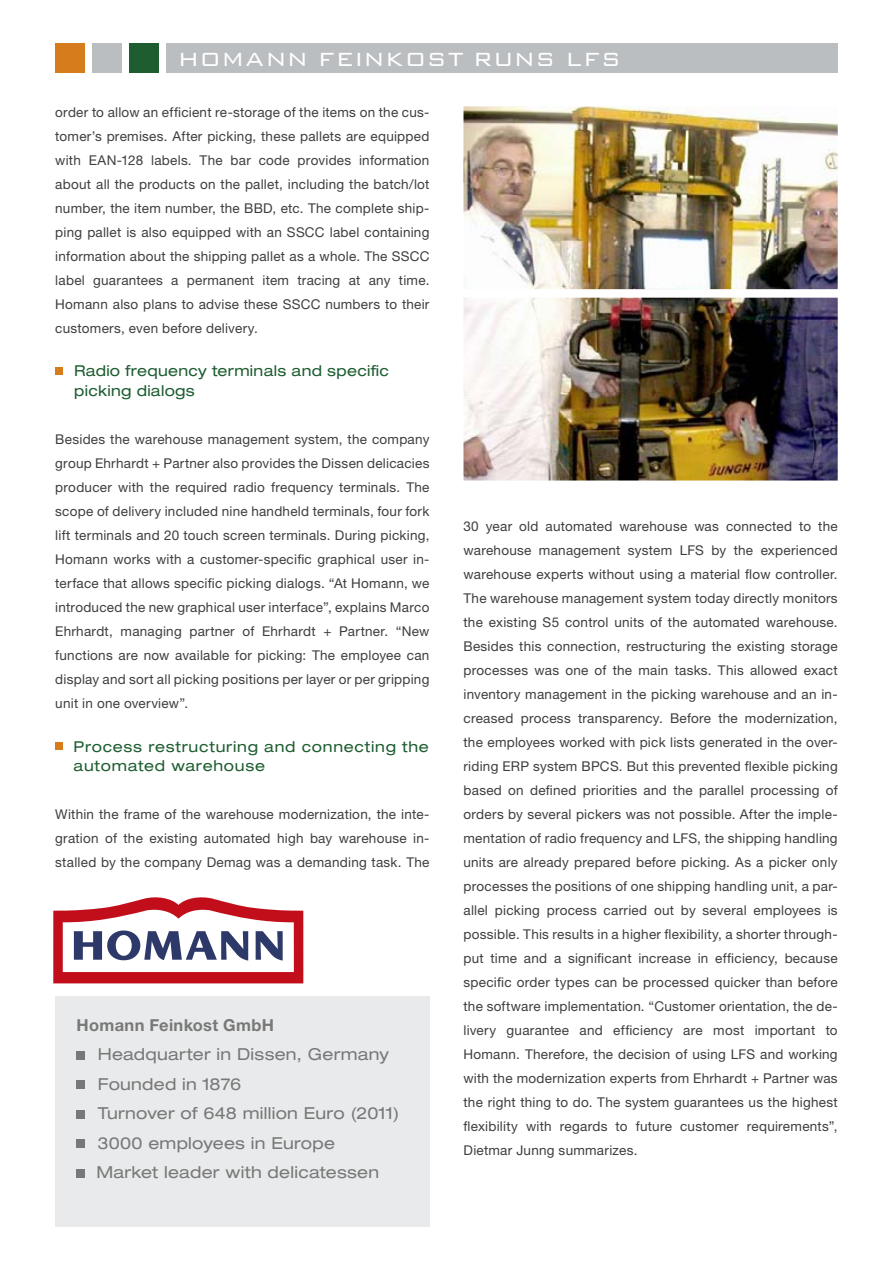
<style>
.page{position:relative;width:893px;height:1263px;background:#fff}
.page>*{position:absolute;margin:0;border:0;box-sizing:border-box;transform-origin:0 0}
.t1{font:300 25.5px "Bank Gothic BT";letter-spacing:.025em;color:#fff}
.t2{font:expanded 16.5px/29.5px "Helvetica Neue";letter-spacing:.015em;color:#787878}
.t3{font:700 16.5px "Helvetica Neue";letter-spacing:.02em;color:#787878}
.t4{font:expanded 15px/19.5px "Helvetica Neue";letter-spacing:.04em;color:#1d5d30}
.t5{font:expanded 15px/19.5px "Helvetica Neue";letter-spacing:.02em;color:#1d5d30}
.t6{font:13.5px/24px "Helvetica Neue";letter-spacing:.02em;color:#3f3e3e;text-align:justify}
</style>
<div class="page">
<div style="left:55px;top:43px;width:30px;height:30px;background:#d67c1c"></div>
<div style="left:92px;top:43px;width:30px;height:30px;background:#bbbec0"></div>
<div style="left:129px;top:43px;width:30px;height:30px;background:#1d5d30"></div>
<div style="left:166px;top:43px;width:672px;height:30px;background:#bbbec0"></div>
<div style="left:55px;top:367px;width:8px;height:8px;background:#d67c1c"></div>
<div style="left:55px;top:742px;width:8px;height:8px;background:#d67c1c"></div>
<div style="left:55px;top:996px;width:374px;height:231px;background:#e9eaeb"></div>
<div style="left:77px;top:1051px;width:8px;height:8px;background:#787878"></div>
<div style="left:77px;top:1080px;width:8px;height:9px;background:#787878"></div>
<div style="left:77px;top:1110px;width:8px;height:8px;background:#787878"></div>
<div style="left:77px;top:1139px;width:8px;height:9px;background:#787878"></div>
<div style="left:77px;top:1170px;width:8px;height:8px;background:#787878"></div>
<img style="left:463px;top:106px;width:375px;height:374px">
<svg style="left:53px;top:897px;width:250px;height:86px"></svg>
<h1 class="t1" style="left:178px;top:46px;width:445px">HOMANN FEINKOST RUNS LFS</h1>
<p class="t6" style="left:55px;top:100px;width:376px">order to allow an efficient re-storage of the items on the cus&shy;tomer’s premises. After picking, these pallets are equipped with EAN-128 labels. The bar code provides information about all the products on the pallet, including the batch/lot number, the item number, the BBD, etc. The complete ship&shy;ping pallet is also equipped with an SSCC label containing information about the shipping pallet as a whole. The SSCC label guarantees a permanent item tracing at any time.<br>Homann also plans to advise these SSCC numbers to their customers, even before delivery.</p>
<p class="t5" style="left:74px;top:361px;width:316px">Radio frequency terminals and specific picking dialogs</p>
<p class="t6" style="left:55px;top:427px;width:376px">Besides the warehouse management system, the company group Ehrhardt + Partner also provides the Dissen delicacies producer with the required radio frequency terminals. The scope of delivery included nine handheld terminals, four fork lift terminals and 20 touch screen terminals. During picking, Homann works with a customer-specific graphical user in&shy;terface that allows specific picking dialogs. “At Homann, we introduced the new graphical user interface”, explains Marco Ehrhardt, managing partner of Ehrhardt + Partner. “New functions are now available for picking: The employee can display and sort all picking positions per layer or per gripping unit in one overview”.</p>
<p class="t4" style="left:74px;top:736px;width:357px">Process restructuring and connecting the automated warehouse</p>
<p class="t6" style="left:55px;top:802px;width:376px">Within the frame of the warehouse modernization, the inte&shy;gration of the existing automated high bay warehouse in&shy;stalled by the company Demag was a demanding task. The</p>
<p class="t3" style="left:77px;top:1014px;width:199px">Homann Feinkost GmbH</p>
<p class="t2" style="left:97px;top:1039px;width:304px">Headquarter in Dissen, Germany<br>Founded in 1876<br>Turnover of 648 million Euro (2011)<br>3000 employees in Europe<br>Market leader with delicatessen</p>
<p class="t6" style="left:463px;top:514px;width:376px">30 year old automated warehouse was connected to the warehouse management system LFS by the experienced warehouse experts without using a material flow controller.<br>The warehouse management system today directly monitors the existing S5 control units of the automated warehouse.<br>Besides this connection, restructuring the existing storage processes was one of the main tasks. This allowed exact inventory management in the picking warehouse and an in&shy;creased process transparency. Before the modernization, the employees worked with pick lists generated in the over&shy;riding ERP system BPCS. But this prevented flexible picking based on defined priorities and the parallel processing of orders by several pickers was not possible. After the imple&shy;mentation of radio frequency and LFS, the shipping handling units are already prepared before picking. As a picker only processes the positions of one shipping handling unit, a par&shy;allel picking process carried out by several employees is possible. This results in a higher flexibility, a shorter through&shy;put time and a significant increase in efficiency, because specific order types can be processed quicker than before the software implementation. “Customer orientation, the de&shy;livery guarantee and efficiency are most important to Homann. Therefore, the decision of using LFS and working with the modernization experts from Ehrhardt + Partner was the right thing to do. The system guarantees us the highest flexibility with regards to future customer requirements”, Dietmar Junng summarizes.</p>
</div>
